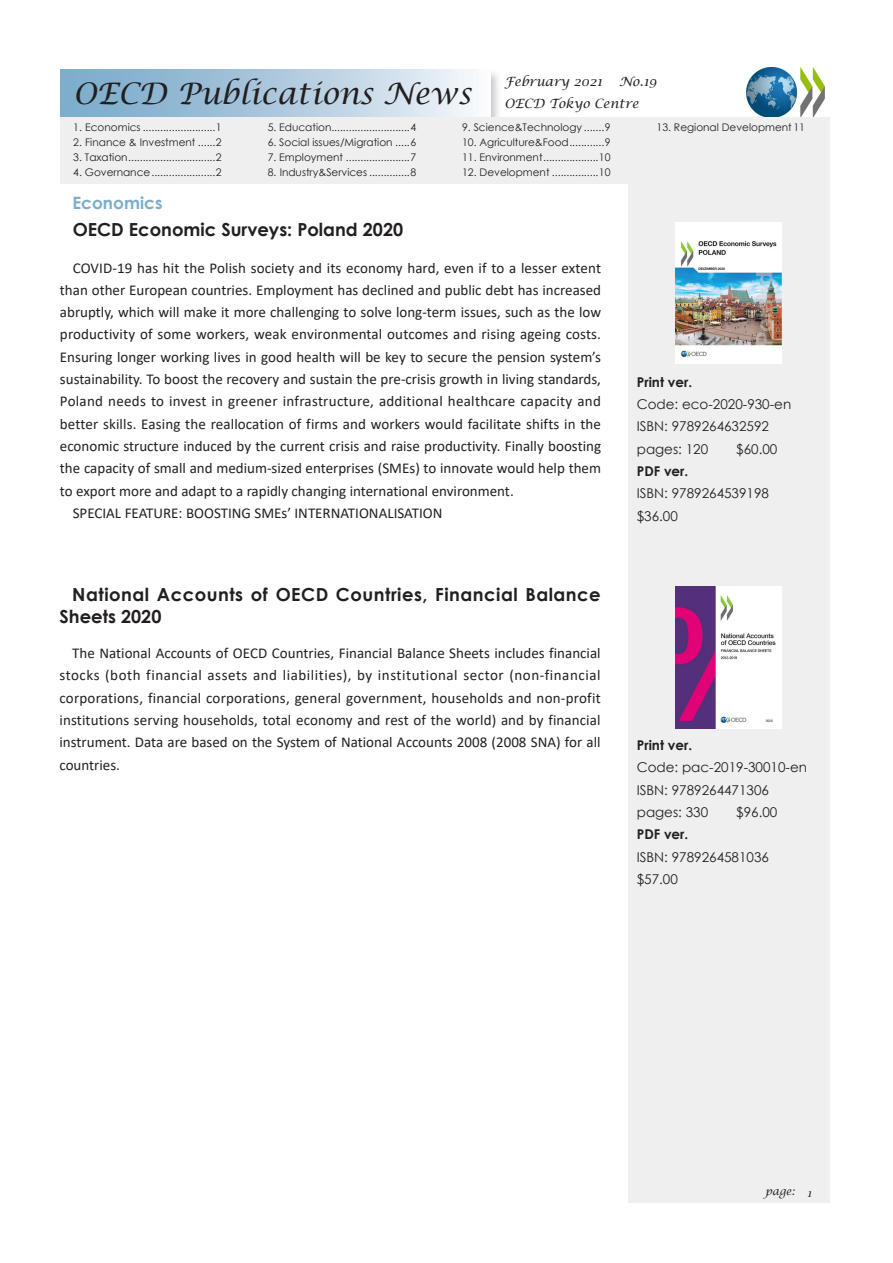
<style>
.page{position:relative;width:893px;height:1263px;background:#fff}
.page>*{position:absolute;margin:0;border:0;box-sizing:border-box;transform-origin:0 0}
.t1{font:italic 29.7px "Lucida Calligraphy";color:#231f20}
.t2{font:700 18px/22.4px "Century Gothic";letter-spacing:.025em;color:#231f20}
.t3{font:700 18px "Century Gothic";color:#231f20}
.t4{font:700 16.95px "Century Gothic";color:#7dadcb}
.t5{font:15px/22.4px "Calibri";color:#231f20;text-align:justify}
.t6{font:13.5px "Century Gothic";color:#231f20}
.t7{font:700 13.5px "Century Gothic";color:#231f20}
.t8{font:italic 12.75px "Lucida Calligraphy";color:#231f20}
.t9{font:italic 10.65px "Lucida Calligraphy";color:#231f20}
.t10{font:10.5px "Century Gothic";color:#231f20}
</style>
<div class="page">
<div style="left:628px;top:171px;width:202px;height:1032px;background:#efeff0"></div>
<div style="left:57px;top:68px;width:445px;height:62px;background:#b4b5b8;opacity:.73"></div>
<div style="left:60px;top:69px;width:431px;height:47px;background:linear-gradient(to right,#71a4c6,#f2f4f9)"></div>
<img style="left:747px;top:68px;width:77px;height:50px">
<div style="left:60px;top:118px;width:769px;height:66px;background:#efeff0"></div>
<img style="left:675px;top:222px;width:106px;height:142px">
<img style="left:675px;top:587px;width:106px;height:141px">
<p class="t1" style="left:73px;top:75px;width:400px">OECD Publications News</p>
<p class="t8" style="left:504px;top:74px;width:99px">February 2021</p>
<p class="t8" style="left:619px;top:74px;width:39px">No.19</p>
<p class="t8" style="left:504px;top:96px;width:136px">OECD Tokyo Centre</p>
<p class="t10" style="left:73px;top:120px;width:150px">1. Economics .........................1</p>
<p class="t10" style="left:73px;top:135px;width:150px">2. Finance &amp; Investment ......2</p>
<p class="t10" style="left:73px;top:150px;width:150px">3. Taxation..............................2</p>
<p class="t10" style="left:73px;top:165px;width:150px">4. Governance......................2</p>
<p class="t4" style="left:72px;top:190px;width:92px">Economics</p>
<p class="t10" style="left:268px;top:120px;width:150px">5. Education...........................4</p>
<p class="t10" style="left:268px;top:135px;width:150px">6. Social issues/Migration .....6</p>
<p class="t10" style="left:268px;top:150px;width:150px">7. Employment ......................7</p>
<p class="t10" style="left:268px;top:165px;width:150px">8. Industry&amp;Services ..............8</p>
<p class="t10" style="left:462px;top:120px;width:150px">9. Science&amp;Technology .......9</p>
<p class="t10" style="left:462px;top:135px;width:150px">10. Agriculture&amp;Food............9</p>
<p class="t10" style="left:462px;top:150px;width:150px">11. Environment...................10</p>
<p class="t10" style="left:462px;top:165px;width:150px">12. Development ................10</p>
<p class="t3" style="left:73px;top:216px;width:332px">OECD Economic Surveys: Poland 2020</p>
<p class="t5" style="left:60px;top:256px;width:543px;text-indent:13px">COVID-19 has hit the Polish society and its economy hard, even if to a lesser extent than other European countries. Employment has declined and public debt has increased abruptly, which will make it more challenging to solve long-term issues, such as the low productivity of some workers, weak environmental outcomes and rising ageing costs.<br>Ensuring longer working lives in good health will be key to secure the pension system’s sustainability. To boost the recovery and sustain the pre-crisis growth in living standards, Poland needs to invest in greener infrastructure, additional healthcare capacity and better skills. Easing the reallocation of firms and workers would facilitate shifts in the economic structure induced by the current crisis and raise productivity. Finally boosting the capacity of small and medium-sized enterprises (SMEs) to innovate would help them to export more and adapt to a rapidly changing international environment.</p>
<p class="t5" style="left:73px;top:501px;width:371px">SPECIAL FEATURE: BOOSTING SMEs’ INTERNATIONALISATION</p>
<p class="t2" style="left:60px;top:582px;width:543px;text-indent:13px">National Accounts of OECD Countries, Financial Balance<br>Sheets 2020</p>
<p class="t5" style="left:60px;top:641px;width:543px;text-indent:13px">The National Accounts of OECD Countries, Financial Balance Sheets includes financial stocks (both financial assets and liabilities), by institutional sector (non-financial corporations, financial corporations, general government, households and non-profit institutions serving households, total economy and rest of the world) and by financial instrument. Data are based on the System of National Accounts 2008 (2008 SNA) for all countries.</p>
<p class="t10" style="left:656px;top:120px;width:150px">13. Regional Development 11</p>
<p class="t7" style="left:637px;top:372px;width:57px">Print ver.</p>
<p class="t6" style="left:637px;top:395px;width:156px">Code: eco-2020-930-en</p>
<p class="t6" style="left:637px;top:417px;width:134px">ISBN: 9789264632592</p>
<p class="t6" style="left:637px;top:439px;width:73px">pages: 120</p>
<p class="t6" style="left:736px;top:439px;width:43px">$60.00</p>
<p class="t7" style="left:637px;top:461px;width:53px">PDF ver.</p>
<p class="t6" style="left:637px;top:484px;width:134px">ISBN: 9789264539198</p>
<p class="t6" style="left:637px;top:506px;width:43px">$36.00</p>
<p class="t7" style="left:637px;top:735px;width:57px">Print ver.</p>
<p class="t6" style="left:637px;top:758px;width:172px">Code: pac-2019-30010-en</p>
<p class="t6" style="left:637px;top:780px;width:134px">ISBN: 9789264471306</p>
<p class="t6" style="left:637px;top:803px;width:73px">pages: 330</p>
<p class="t6" style="left:736px;top:803px;width:43px">$96.00</p>
<p class="t7" style="left:637px;top:824px;width:53px">PDF ver.</p>
<p class="t6" style="left:637px;top:847px;width:134px">ISBN: 9789264581036</p>
<p class="t6" style="left:637px;top:870px;width:43px">$57.00</p>
<p class="t9" style="left:765px;top:1184px;width:31px">page:</p>
<p class="t9" style="left:807px;top:1187px;width:6px">1</p>
</div>
